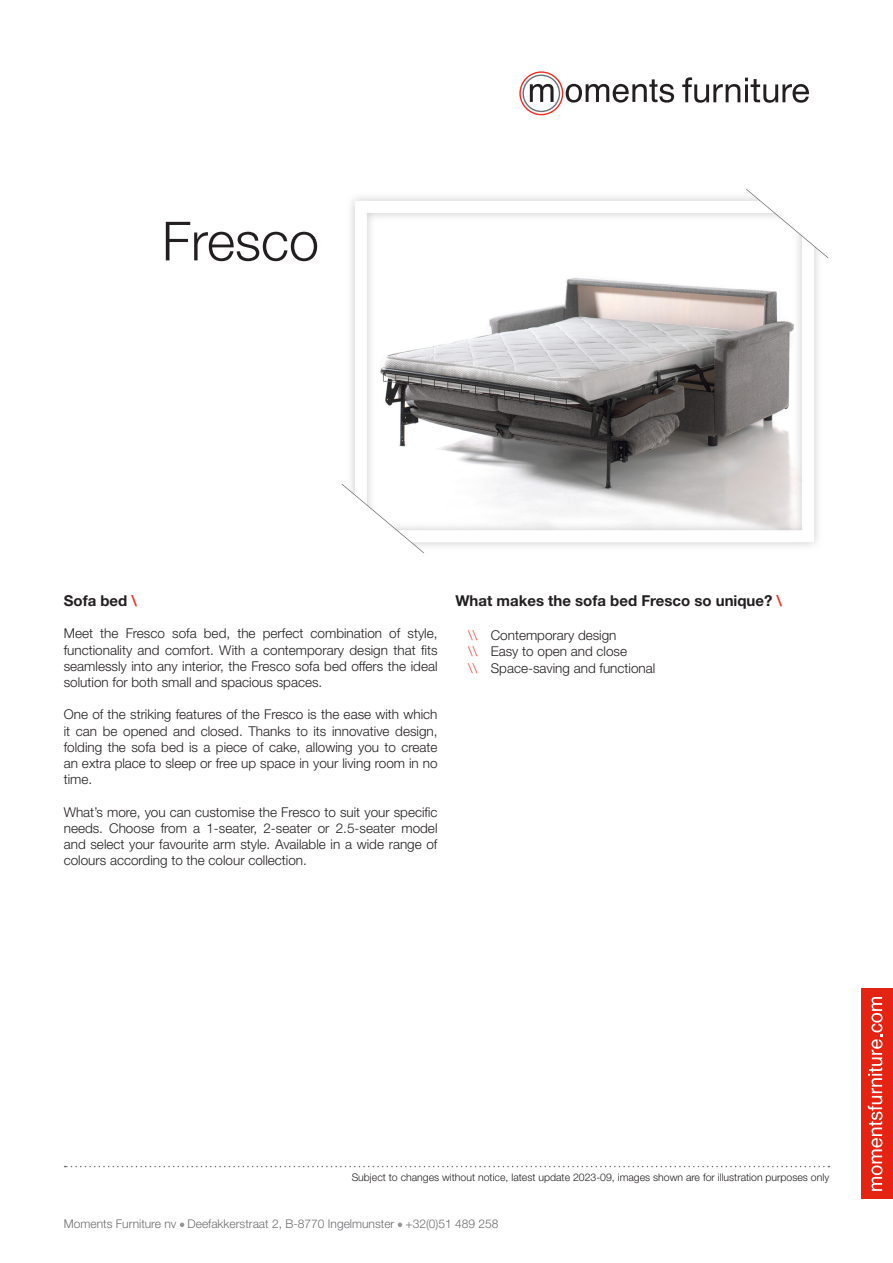
<style>
.page{position:relative;width:893px;height:1263px;background:#fff}
.page>*{position:absolute;margin:0;border:0;box-sizing:border-box;transform-origin:0 0}
.t1{font:300 54px "Helvetica Neue LT Std";color:#231f20}
.gewone_tekst{font:700 15px "Helvetica Neue LT Std";color:#231f20}
.Basis_9pt{font:300 13.5px/16.2px "Helvetica Neue LT Std";color:#231f20;text-align:justify}
.t2{font:300 12px "Helvetica Neue LT Std";color:#6c6d70}
.t3{font:300 10.5px "Helvetica Neue LT Std";color:#231f20}
.s1{color:#ee2e22}
</style>
<div class="page">
<svg style="left:180px;top:1222px;width:4px;height:5px"></svg>
<svg style="left:398px;top:1222px;width:4px;height:5px"></svg>
<div style="left:861px;top:989px;width:32px;height:210px;background:#e42313"></div>
<svg style="left:868px;top:997px;width:14px;height:194px"></svg>
<svg style="left:65px;top:1166px;width:764px;height:1px"></svg>
<svg style="left:519px;top:71px;width:155px;height:44px"></svg>
<svg style="left:682px;top:77px;width:127px;height:26px"></svg>
<img style="left:341px;top:189px;width:488px;height:364px">
<h1 class="t1" style="left:162px;top:208px;width:159px">Fresco</h1>
<p class="gewone_tekst" style="left:64px;top:591px;width:75px">Sofa bed <span class="s1">\</span></p>
<p class="Basis_9pt" style="left:64px;top:625px;width:375px">Meet the Fresco sofa bed, the perfect combination of style, functionality and comfort. With a contemporary design that fits seamlessly into any interior, the Fresco sofa bed offers the ideal solution for both small and spacious spaces.</p>
<p class="Basis_9pt" style="left:64px;top:706px;width:375px">One of the striking features of the Fresco is the ease with which it can be opened and closed. Thanks to its innovative design, folding the sofa bed is a piece of cake, allowing you to create an extra place to sleep or free up space in your living room in no time.</p>
<p class="Basis_9pt" style="left:64px;top:803px;width:375px">What’s more, you can customise the Fresco to suit your specific needs. Choose from a 1-seater, 2-seater or 2.5-seater model and select your favourite arm style. Available in a wide range of colours according to the colour collection.</p>
<p class="gewone_tekst" style="left:455px;top:591px;width:328px">What makes the sofa bed Fresco so unique? <span class="s1">\</span></p>
<p class="Basis_9pt" style="left:468px;top:627px;width:150px"><span class="s1">\\</span> Contemporary design</p>
<p class="Basis_9pt" style="left:468px;top:643px;width:160px"><span class="s1">\\</span> Easy to open and close</p>
<p class="Basis_9pt" style="left:468px;top:659px;width:189px"><span class="s1">\\</span> Space-saving and functional</p>
<p class="t3" style="left:352px;top:1170px;width:479px">Subject to changes without notice, latest update 2023-09, images shown are for illustration purposes only</p>
<p class="t2" style="left:64px;top:1216px;width:436px">Moments Furniture nv Deefakkerstraat 2, B-8770 Ingelmunster +32(0)51 489 258</p>
</div>
